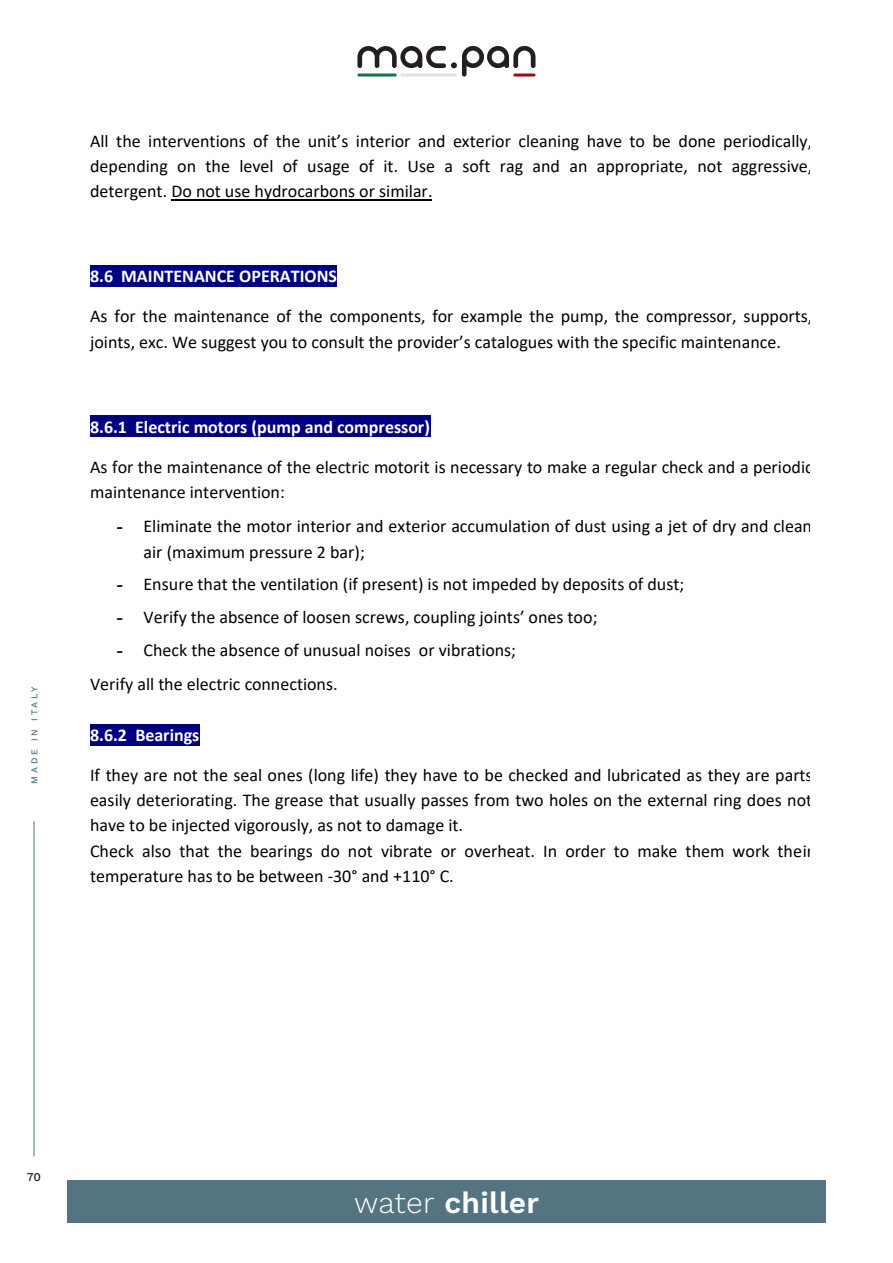
<style>
.page{position:relative;width:893px;height:1263px;background:#fff}
.page>*{position:absolute;margin:0;border:0;box-sizing:border-box;transform-origin:0 0}
.t1{font:600 30px "Work Sans";letter-spacing:.01em;color:#fff}
.t2{font:18px/25.3px "Calibri";color:#000}
.t3{font:700 18px "Calibri";color:#fff}
.t4{font:500 12px "Work Sans";color:#231f20}
.t5{font:500 9px "Work Sans";letter-spacing:.3em;color:#557482}
.s1{font-family:"Times New Roman";font-weight:700}
.s2{font-weight:300}
</style>
<div class="page">
<div style="left:67px;top:1180px;width:759px;height:42px;background:#557482"></div>
<hr style="left:34px;top:821px;width:1px;height:335px;background:#557482">
<hr style="left:171px;top:199px;width:261px;height:2px;background:#000">
<div style="left:90px;top:265px;width:247px;height:22px;background:#000080"></div>
<div style="left:90px;top:415px;width:340px;height:22px;background:#000080"></div>
<div style="left:90px;top:724px;width:109px;height:22px;background:#000080"></div>
<svg style="left:357px;top:46px;width:178px;height:31px"></svg>
<hr style="left:513px;top:74px;width:22px;height:3px;background:#990f13;border-radius:2px">
<hr style="left:400px;top:74px;width:57px;height:3px;background:#e0e1e3;border-radius:2px">
<hr style="left:357px;top:74px;width:40px;height:3px;background:#107546;border-radius:2px">
<p class="t5" style="left:28px;top:784px;width:98px;rotate:-90deg">MADE IN ITALY</p>
<p class="t2" style="left:90px;top:128px;width:724px;text-align:justify">All the interventions of the unit’s interior and exterior cleaning have to be done periodically, depending on the level of usage of it. Use a soft rag and an appropriate, not aggressive, detergent. Do not use hydrocarbons or similar.</p>
<p class="t3" style="left:90px;top:263px;width:249px">8.6 MAINTENANCE OPERATIONS</p>
<p class="t2" style="left:90px;top:303px;width:724px">As for the maintenance of the components, for example the pump, the compressor, supports, joints, exc. We suggest you to consult the provider’s catalogues with the specific maintenance.</p>
<p class="t3" style="left:90px;top:414px;width:341px">8.6.1 Electric motors (pump and compressor)</p>
<p class="t2" style="left:90px;top:454px;width:724px">As for the maintenance of the electric motorit is necessary to make a regular check and a periodic maintenance intervention:</p>
<p class="t2" style="left:144px;top:513px;width:670px;text-indent:-27px"><span class="s1">-</span> Eliminate the motor interior and exterior accumulation of dust using a jet of dry and clean air (maximum pressure 2 bar);</p>
<p class="t2" style="left:117px;top:571px;width:569px"><span class="s1">-</span> Ensure that the ventilation (if present) is not impeded by deposits of dust;</p>
<p class="t2" style="left:117px;top:604px;width:482px"><span class="s1">-</span> Verify the absence of loosen screws, coupling joints’ ones too;</p>
<p class="t2" style="left:90px;top:632px;width:427px;line-height:34.3px;text-indent:27px"><span class="s1">-</span> Check the absence of unusual noises or vibrations;<br>Verify all the electric connections.</p>
<p class="t3" style="left:90px;top:722px;width:111px">8.6.2 Bearings</p>
<p class="t2" style="left:90px;top:762px;width:725px">If they are not the seal ones (long life) they have to be checked and lubricated as they are parts easily deteriorating. The grease that usually passes from two holes on the external ring does not have to be injected vigorously, as not to damage it.<br>Check also that the bearings do not vibrate or overheat. In order to make them work their temperature has to be between -30° and +110° C.</p>
<p class="t4" style="left:27px;top:1168px;width:16px">70</p>
<h1 class="t1" style="left:354px;top:1180px;width:187px"><span class="s2">water</span> chiller</h1>
</div>
